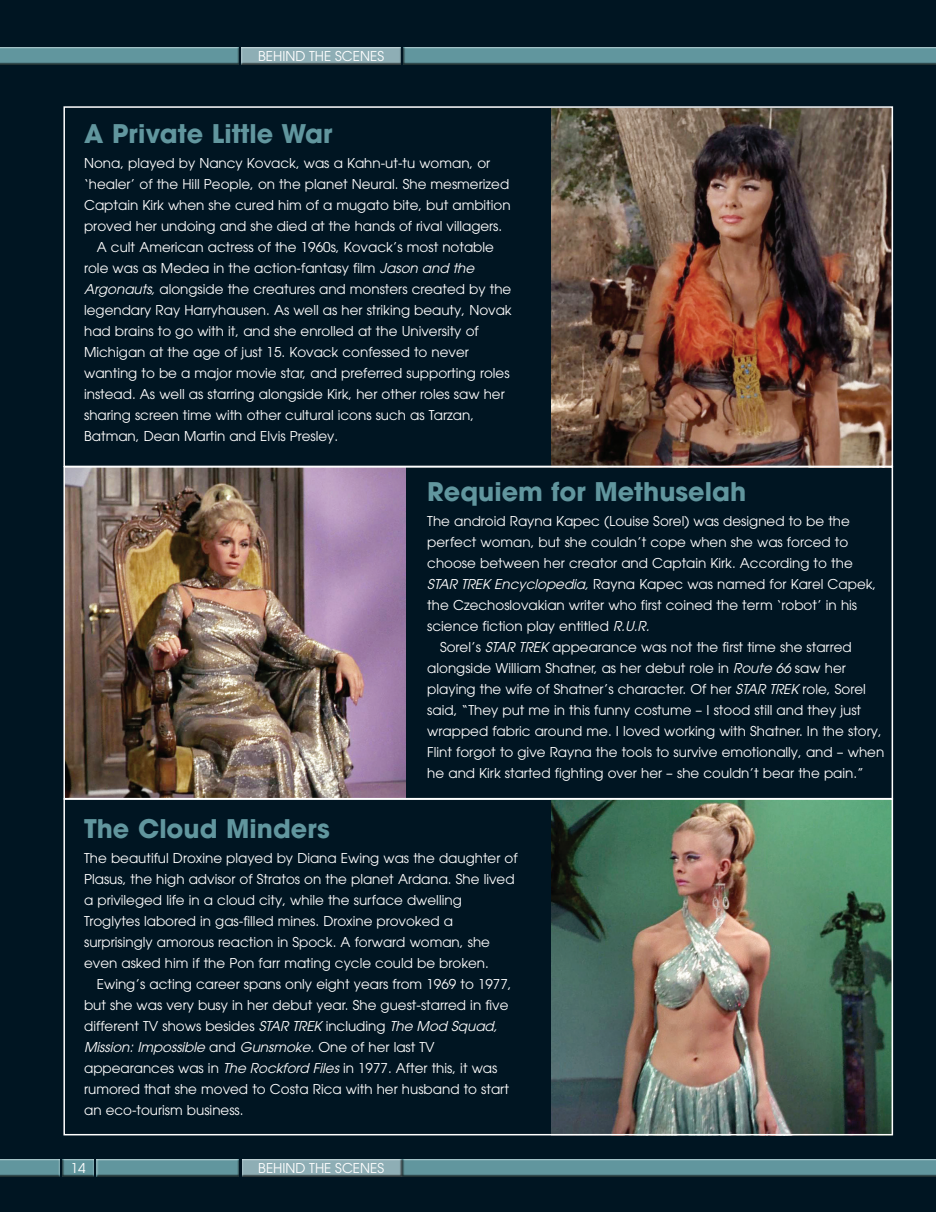
<style>
.page{position:relative;width:936px;height:1212px;background:#fff}
.page>*{position:absolute;margin:0;border:0;box-sizing:border-box;transform-origin:0 0}
.t1{font:700 25.5px "Avant Garde";color:#61969e}
.t2{font:13.5px/21px "Avant Garde";color:#fff}
.t3{font:italic 13.5px "Avant Garde LT";color:#fff}
.s1{font-family:"Avant Garde LT";font-style:italic}
.s2{font-family:"Avant Garde";font-style:normal}
</style>
<div class="page">
<div style="left:0;top:0;width:935px;height:1212px;background:#001522"></div>
<div style="left:240px;top:46px;width:162px;height:19px;background:#231f20;opacity:.75"></div>
<div style="left:240px;top:1158px;width:162px;height:18px;background:#231f20;opacity:.75"></div>
<div style="left:0;top:46px;width:240px;height:19px;background:#231f20;opacity:.75"></div>
<div style="left:95px;top:1158px;width:145px;height:18px;background:#231f20;opacity:.75"></div>
<div style="left:61px;top:1158px;width:34px;height:18px;background:#231f20;opacity:.75"></div>
<div style="left:0;top:1158px;width:60px;height:18px;background:#231f20;opacity:.75"></div>
<div style="left:403px;top:46px;width:532px;height:19px;background:#231f20;opacity:.75"></div>
<div style="left:402px;top:1158px;width:533px;height:18px;background:#231f20;opacity:.75"></div>
<img style="left:551px;top:109px;width:339px;height:355px">
<img style="left:66px;top:469px;width:339px;height:327px">
<img style="left:551px;top:801px;width:339px;height:331px">
<div style="left:63px;top:798px;width:830px;height:337px;border:2px solid #fff"></div>
<div style="left:63px;top:106px;width:830px;height:361px;border:2px solid #fff"></div>
<p class="t2" style="left:258px;top:46px;width:127px">BEHIND THE SCENES</p>
<h1 class="t1" style="left:84px;top:117px;width:250px">A Private Little War</h1>
<p class="t2" style="left:84px;top:152px;width:408px">Nona, played by Nancy Kovack, was a Kahn-ut-tu woman, or</p>
<p class="t2" style="left:84px;top:173px;width:426px">‘healer’ of the Hill People, on the planet Neural. She mesmerized</p>
<p class="t2" style="left:84px;top:194px;width:428px">Captain Kirk when she cured him of a mugato bite, but ambition</p>
<p class="t2" style="left:84px;top:216px;width:419px">proved her undoing and she died at the hands of rival villagers.</p>
<p class="t2" style="left:97px;top:237px;width:398px">A cult American actress of the 1960s, Kovack’s most notable</p>
<p class="t2" style="left:84px;top:258px;width:391px">role was as Medea in the action-fantasy film <span class="s1">Jason and the</span></p>
<p class="t2" style="left:84px;top:279px;width:429px"><span class="s1">Argonauts,</span> alongside the creatures and monsters created by the</p>
<p class="t2" style="left:84px;top:300px;width:429px">legendary Ray Harryhausen. As well as her striking beauty, Novak</p>
<p class="t2" style="left:84px;top:321px;width:396px">had brains to go with it, and she enrolled at the University of</p>
<p class="t2" style="left:84px;top:342px;width:386px">Michigan at the age of just 15. Kovack confessed to never</p>
<p class="t2" style="left:84px;top:363px;width:427px">wanting to be a major movie star, and preferred supporting roles</p>
<p class="t2" style="left:84px;top:384px;width:422px">instead. As well as starring alongside Kirk, her other roles saw her</p>
<p class="t2" style="left:84px;top:405px;width:391px">sharing screen time with other cultural icons such as Tarzan,</p>
<p class="t2" style="left:84px;top:426px;width:255px">Batman, Dean Martin and Elvis Presley.</p>
<h1 class="t1" style="left:427px;top:475px;width:320px">Requiem for Methuselah</h1>
<p class="t2" style="left:427px;top:510px;width:424px">The android Rayna Kapec (Louise Sorel) was designed to be the</p>
<p class="t2" style="left:427px;top:532px;width:422px">perfect woman, but she couldn’t cope when she was forced to</p>
<p class="t2" style="left:427px;top:553px;width:427px">choose between her creator and Captain Kirk. According to the</p>
<p class="t2" style="left:427px;top:574px;width:450px"><span class="s1">STAR TREK Encyclopedia,</span> Rayna Kapec was named for Karel Capek,</p>
<p class="t2" style="left:427px;top:595px;width:431px">the Czechoslovakian writer who first coined the term ‘robot’ in his</p>
<p class="t2" style="left:427px;top:616px;width:224px">science fiction play entitled <span class="s1">R.U.R.</span></p>
<p class="t2" style="left:440px;top:637px;width:413px">Sorel’s <span class="s1">STAR TREK</span> appearance was not the first time she starred</p>
<p class="t2" style="left:427px;top:658px;width:420px">alongside William Shatner, as her debut role in <span class="s1">Route 66</span> saw her</p>
<p class="t2" style="left:427px;top:679px;width:440px">playing the wife of Shatner’s character. Of her <span class="s1">STAR TREK</span> role, Sorel</p>
<p class="t2" style="left:427px;top:700px;width:435px">said, “They put me in this funny costume – I stood still and they just</p>
<p class="t2" style="left:427px;top:721px;width:456px">wrapped fabric around me. I loved working with Shatner. In the story,</p>
<p class="t2" style="left:427px;top:742px;width:458px">Flint forgot to give Rayna the tools to survive emotionally, and – when</p>
<p class="t2" style="left:427px;top:763px;width:438px">he and Kirk started fighting over her – she couldn’t bear the pain.”</p>
<h1 class="t1" style="left:84px;top:812px;width:247px">The Cloud Minders</h1>
<p class="t2" style="left:84px;top:848px;width:435px">The beautiful Droxine played by Diana Ewing was the daughter of Plasus, the high advisor of Stratos on the planet Ardana. She lived a privileged life in a cloud city, while the surface dwelling Troglytes labored in gas-filled mines. Droxine provoked a surprisingly amorous reaction in Spock. A forward woman, she even asked him if the Pon farr mating cycle could be broken.</p>
<p class="t2" style="left:84px;top:974px;width:429px;text-indent:13px">Ewing’s acting career spans only eight years from 1969 to 1977, but she was very busy in her debut year. She guest-starred in five different TV shows besides <span class="s1">STAR TREK</span> including <span class="s1">The Mod Squad,</span></p>
<p class="t3" style="left:84px;top:1039px;width:352px">Mission: Impossible <span class="s2">and</span> Gunsmoke. <span class="s2">One of her last TV</span></p>
<p class="t2" style="left:84px;top:1058px;width:426px">appearances was in <span class="s1">The Rockford Files</span> in 1977. After this, it was rumored that she moved to Costa Rica with her husband to start an eco-tourism business.</p>
<p class="t2" style="left:71px;top:1157px;width:16px">14</p>
<p class="t2" style="left:258px;top:1157px;width:127px">BEHIND THE SCENES</p>
</div>
